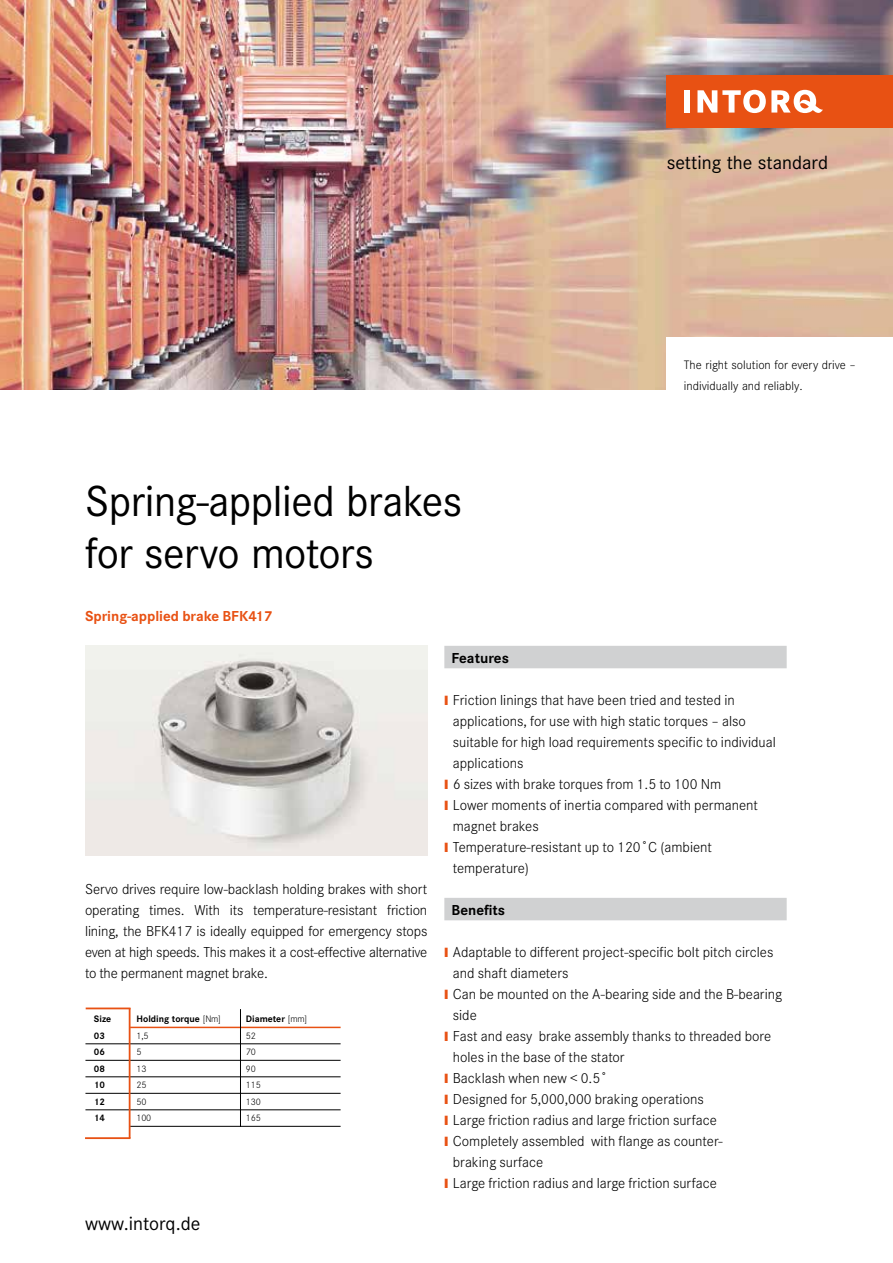
<style>
.page{position:relative;width:893px;height:1263px;background:#fff}
.page>*{position:absolute;margin:0;border:0;box-sizing:border-box;transform-origin:0 0}
.t1{font:45px/52.5px "INTORQ Cor";letter-spacing:-.01em;color:#000}
.t2{font:19.8px "INTORQ Cor";color:#000}
.t3{font:300 15px/21px "INTORQ Cor";color:#000;text-align:justify}
.t4{font:700 15px "INTORQ Cor";color:#e85113}
.t5{font:700 15px "INTORQ Cor";color:#000}
.t6{font:300 12.75px/21px "INTORQ Cor";color:#000}
.t7{font:700 9.75px "INTORQ Cor";color:#000}
.t8{font:300 9.75px "INTORQ Cor";letter-spacing:-.02em;color:#000}
.s1{font-weight:300}
.s2{color:#e85113}
</style>
<div class="page">
<div style="left:444px;top:646px;width:343px;height:22px;background:#d0d1d2"></div>
<div style="left:444px;top:898px;width:343px;height:22px;background:#d0d1d2"></div>
<img style="left:0;top:0;width:893px;height:390px">
<div style="left:667px;top:75px;width:226px;height:52px;background:#e85113"></div>
<div style="left:684px;top:90px;width:6px;height:23px;background:#fff"></div>
<svg style="left:697px;top:90px;width:126px;height:24px"></svg>
<div style="left:666px;top:338px;width:227px;height:104px;background:#fff"></div>
<img style="left:85px;top:646px;width:342px;height:210px">
<hr style="left:130px;top:1027px;width:211px;height:1px;background:#e85113">
<hr style="left:85px;top:1043px;width:256px;height:1px;background:#000">
<hr style="left:85px;top:1060px;width:256px;height:1px;background:#000">
<hr style="left:85px;top:1076px;width:256px;height:1px;background:#000">
<hr style="left:85px;top:1093px;width:256px;height:1px;background:#000">
<hr style="left:85px;top:1109px;width:256px;height:1px;background:#000">
<hr style="left:130px;top:1126px;width:211px;height:1px;background:#000">
<hr style="left:129px;top:1008px;width:2px;height:130px;background:#e85113">
<hr style="left:86px;top:1007px;width:45px;height:2px;background:#e85113">
<hr style="left:85px;top:1137px;width:46px;height:2px;background:#e85113">
<hr style="left:240px;top:1009px;width:1px;height:118px;background:#000">
<h2 class="t2" style="left:667px;top:151px;width:163px">setting the standard</h2>
<h1 class="t1" style="left:85px;top:475px;width:379px">Spring-applied brakes for servo motors</h1>
<p class="t4" style="left:85px;top:607px;width:189px">Spring-applied brake BFK417</p>
<p class="t6" style="left:684px;top:354px;width:173px">The right solution for every drive – individually and reliably.</p>
<p class="t3" style="left:85px;top:878px;width:344px">Servo drives require low-backlash holding brakes with short operating times. With its temperature-resistant friction lining, the BFK417 is ideally equipped for emergency stops even at high speeds. This makes it a cost-effective alternative to the permanent magnet brake.</p>
<p class="t7" style="left:94px;top:1013px;width:19px">Size</p>
<p class="t7" style="left:136px;top:1013px;width:86px">Holding torque <span class="s1">[Nm]</span></p>
<p class="t7" style="left:246px;top:1013px;width:63px">Diameter <span class="s1">[mm]</span></p>
<p class="t7" style="left:94px;top:1030px;width:12px">03</p>
<p class="t8" style="left:136px;top:1030px;width:14px">1,5</p>
<p class="t8" style="left:246px;top:1030px;width:11px">52</p>
<p class="t7" style="left:94px;top:1046px;width:12px">06</p>
<p class="t8" style="left:136px;top:1047px;width:7px">5</p>
<p class="t8" style="left:246px;top:1047px;width:11px">70</p>
<p class="t7" style="left:94px;top:1063px;width:13px">08</p>
<p class="t8" style="left:136px;top:1063px;width:11px">13</p>
<p class="t8" style="left:246px;top:1063px;width:11px">90</p>
<p class="t7" style="left:94px;top:1079px;width:13px">10</p>
<p class="t8" style="left:136px;top:1080px;width:11px">25</p>
<p class="t8" style="left:246px;top:1080px;width:16px">115</p>
<p class="t7" style="left:94px;top:1096px;width:12px">12</p>
<p class="t8" style="left:136px;top:1096px;width:11px">50</p>
<p class="t8" style="left:246px;top:1096px;width:16px">130</p>
<p class="t7" style="left:94px;top:1112px;width:12px">14</p>
<p class="t8" style="left:136px;top:1113px;width:16px">100</p>
<p class="t8" style="left:246px;top:1113px;width:16px">165</p>
<h2 class="t2" style="left:85px;top:1212px;width:117px">www.intorq.de</h2>
<p class="t5" style="left:452px;top:649px;width:59px">Features</p>
<p class="t3" style="left:444px;top:689px;width:292px"><span class="s2">❙</span> Friction linings that have been tried and tested in</p>
<p class="t3" style="left:453px;top:710px;width:295px">applications, for use with high static torques – also</p>
<p class="t3" style="left:453px;top:731px;width:324px">suitable for high load requirements specific to individual</p>
<p class="t3" style="left:453px;top:752px;width:72px">applications</p>
<p class="t3" style="left:444px;top:773px;width:278px"><span class="s2">❙</span> 6 sizes with brake torques from 1.5 to 100 Nm</p>
<p class="t3" style="left:444px;top:794px;width:315px"><span class="s2">❙</span> Lower moments of inertia compared with permanent</p>
<p class="t3" style="left:453px;top:815px;width:87px">magnet brakes</p>
<p class="t3" style="left:444px;top:836px;width:269px"><span class="s2">❙</span> Temperature-resistant up to 120˚C (ambient</p>
<p class="t3" style="left:453px;top:857px;width:78px">temperature)</p>
<p class="t5" style="left:452px;top:901px;width:55px">Benefits</p>
<p class="t3" style="left:444px;top:941px;width:331px"><span class="s2">❙</span> Adaptable to different project-specific bolt pitch circles</p>
<p class="t3" style="left:453px;top:962px;width:117px">and shaft diameters</p>
<p class="t3" style="left:444px;top:983px;width:339px"><span class="s2">❙</span> Can be mounted on the A-bearing side and the B-bearing</p>
<p class="t3" style="left:453px;top:1004px;width:25px">side</p>
<p class="t3" style="left:444px;top:1025px;width:328px"><span class="s2">❙</span> Fast and easy brake assembly thanks to threaded bore</p>
<p class="t3" style="left:453px;top:1046px;width:173px">holes in the base of the stator</p>
<p class="t3" style="left:444px;top:1067px;width:165px"><span class="s2">❙</span> Backlash when new &lt; 0.5˚</p>
<p class="t3" style="left:444px;top:1088px;width:261px"><span class="s2">❙</span> Designed for 5,000,000 braking operations</p>
<p class="t3" style="left:444px;top:1109px;width:274px"><span class="s2">❙</span> Large friction radius and large friction surface</p>
<p class="t3" style="left:444px;top:1130px;width:280px"><span class="s2">❙</span> Completely assembled with flange as counter-</p>
<p class="t3" style="left:453px;top:1151px;width:92px">braking surface</p>
<p class="t3" style="left:444px;top:1172px;width:274px"><span class="s2">❙</span> Large friction radius and large friction surface</p>
</div>
